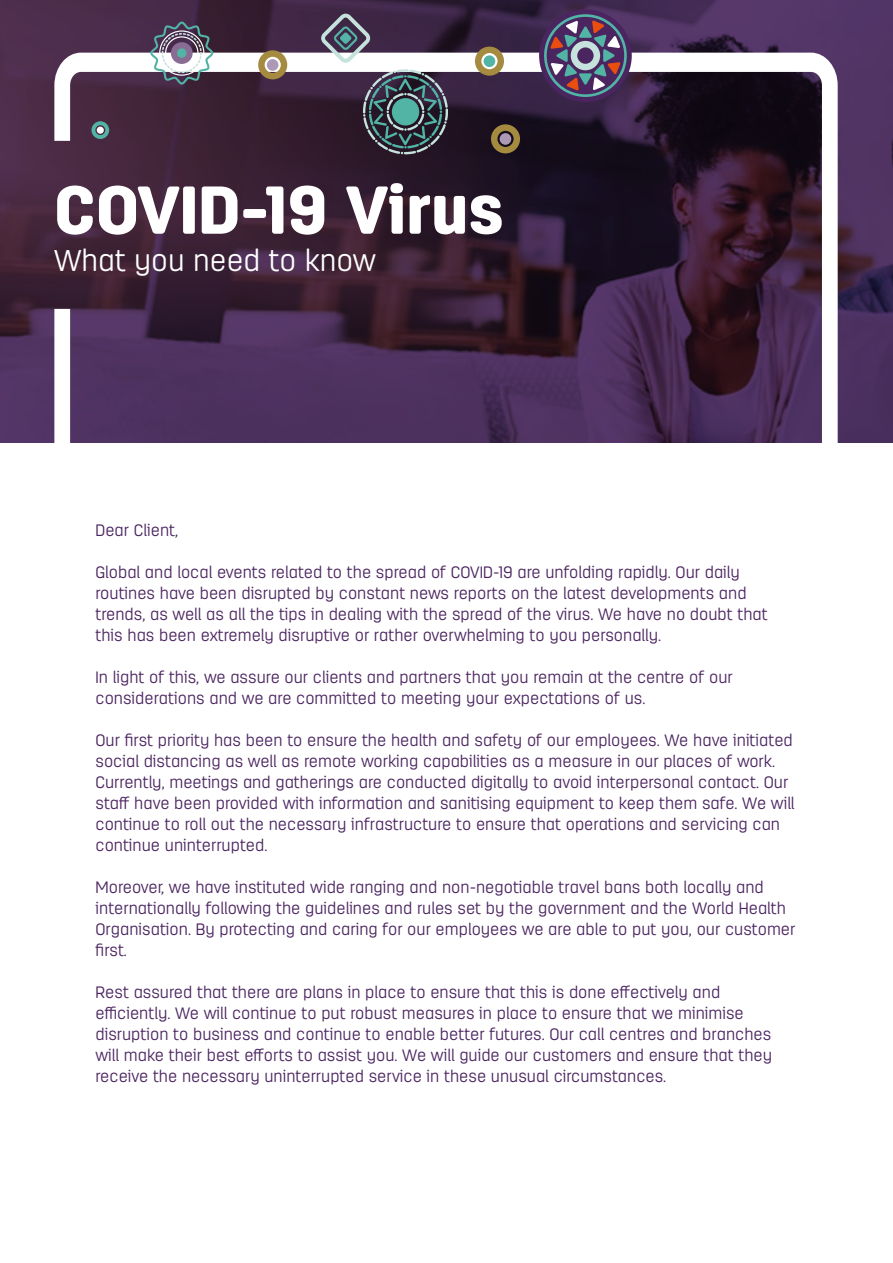
<style>
.page{position:relative;width:893px;height:1263px;background:#fff}
.page>*{position:absolute;margin:0;border:0;box-sizing:border-box;transform-origin:0 0}
.t1{font:900 67.5px "Antartida Rounded";color:#fff}
.t2{font:300 30px "Antartida Rounded";color:#fff}
.t3{font:300 16.5px/21px "Antartida Rounded";color:#4b2560}
</style>
<div class="page">
<svg style="left:0;top:0;width:893px;height:442px;background:#482c51"></svg>
<svg style="left:54px;top:53px;width:784px;height:390px;background:#462f49"></svg>
<svg style="left:491px;top:124px;width:29px;height:29px"></svg>
<div style="left:500px;top:133px;width:11px;height:12px;background:#ad99b5;border-radius:50%"></div>
<svg style="left:475px;top:47px;width:29px;height:29px"></svg>
<div style="left:484px;top:55px;width:11px;height:12px;background:#51b4a5;border-radius:50%"></div>
<svg style="left:258px;top:50px;width:29px;height:29px"></svg>
<div style="left:267px;top:59px;width:11px;height:12px;background:#ad99b5;border-radius:50%"></div>
<svg style="left:91px;top:121px;width:18px;height:18px"></svg>
<div style="left:97px;top:127px;width:7px;height:7px;background:#fff;border-radius:50%"></div>
<svg style="left:150px;top:22px;width:63px;height:63px"></svg>
<svg style="left:363px;top:69px;width:85px;height:85px;background:#495760"></svg>
<svg style="left:321px;top:14px;width:50px;height:49px"></svg>
<div style="left:539px;top:9px;width:93px;height:93px;background:#4a2560;border-radius:50%"></div>
<svg style="left:544px;top:14px;width:83px;height:83px"></svg>
<h1 class="t1" style="left:54px;top:172px;width:451px">COVID-19 Virus</h1>
<h2 class="t2" style="left:54px;top:244px;width:323px">What you need to know</h2>
<p class="t3" style="left:96px;top:520px;width:84px">Dear Client,</p>
<p class="t3" style="left:96px;top:562px;width:674px">Global and local events related to the spread of COVID-19 are unfolding rapidly. Our daily routines have been disrupted by constant news reports on the latest developments and trends, as well as all the tips in dealing with the spread of the virus. We have no doubt that this has been extremely disruptive or rather overwhelming to you personally.</p>
<p class="t3" style="left:96px;top:667px;width:639px">In light of this, we assure our clients and partners that you remain at the centre of our considerations and we are committed to meeting your expectations of us.</p>
<p class="t3" style="left:96px;top:730px;width:701px">Our first priority has been to ensure the health and safety of our employees. We have initiated social distancing as well as remote working capabilities as a measure in our places of work.<br>Currently, meetings and gatherings are conducted digitally to avoid interpersonal contact. Our staff have been provided with information and sanitising equipment to keep them safe. We will continue to roll out the necessary infrastructure to ensure that operations and servicing can continue uninterrupted.</p>
<p class="t3" style="left:96px;top:877px;width:701px">Moreover, we have instituted wide ranging and non-negotiable travel bans both locally and internationally following the guidelines and rules set by the government and the World Health Organisation. By protecting and caring for our employees we are able to put you, our customer first.</p>
<p class="t3" style="left:96px;top:982px;width:678px">Rest assured that there are plans in place to ensure that this is done effectively and efficiently. We will continue to put robust measures in place to ensure that we minimise disruption to business and continue to enable better futures. Our call centres and branches will make their best efforts to assist you. We will guide our customers and ensure that they receive the necessary uninterrupted service in these unusual circumstances.</p>
</div>
